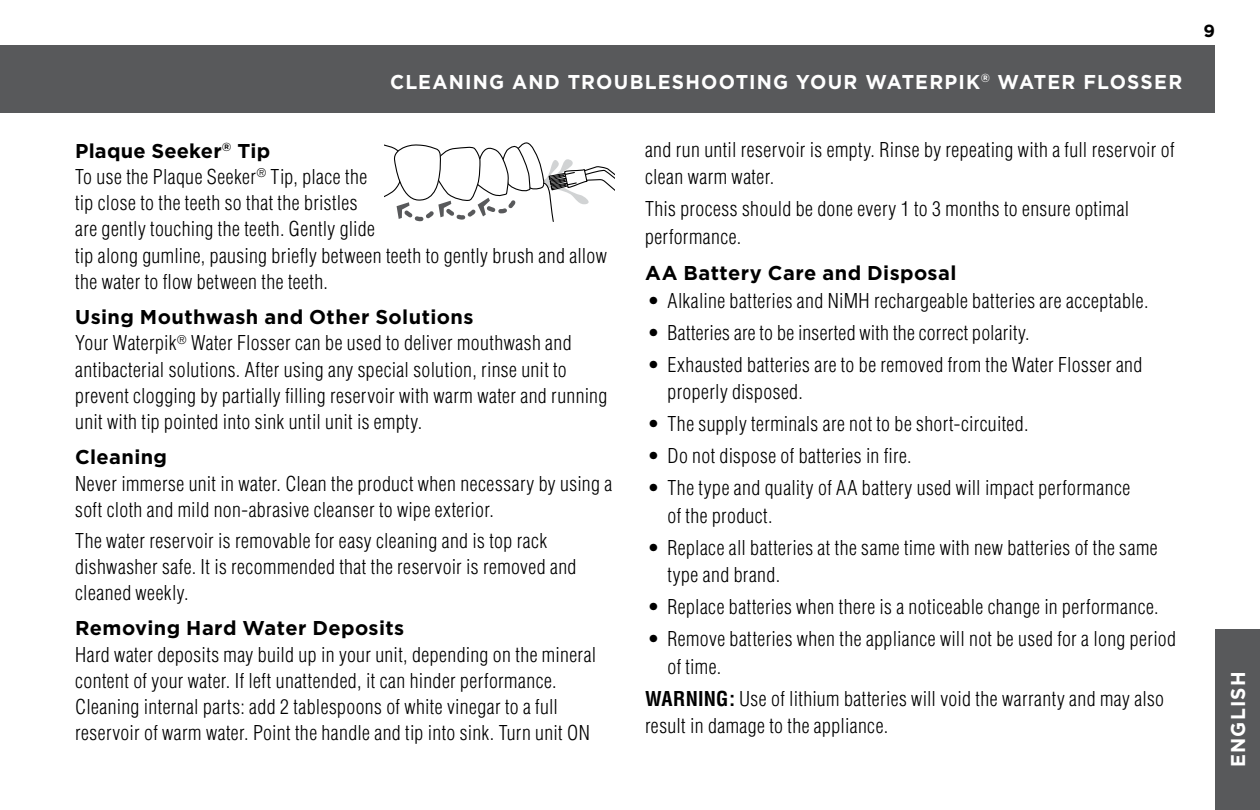
<style>
.page{position:relative;width:1260px;height:810px;background:#fff}
.page>*{position:absolute;margin:0;border:0;box-sizing:border-box;transform-origin:0 0}
.t1{font:300 condensed 20px/26.2px "Helvetica";letter-spacing:.02em;color:#000}
.t2{font:700 20px "Gotham";letter-spacing:.02em;color:#000}
.t3{font:700 20px "Gotham";letter-spacing:.065em;color:#fff;scale:.96 1}
.t4{font:700 17.5px "Gotham";color:#000}
.s1{font-weight:700}
</style>
<div class="page">
<div style="left:1215px;top:630px;width:45px;height:180px;background:#58595b"></div>
<div style="left:0;top:45px;width:1215px;height:67px;background:#58595b"></div>
<svg style="left:384px;top:142px;width:231px;height:80px"></svg>
<p class="t3" style="left:390px;top:70px;width:827px">CLEANING AND TROUBLESHOOTING YOUR WATERPIK<sup>®</sup> WATER FLOSSER</p>
<p class="t2" style="left:75px;top:139px;width:196px">Plaque Seeker<sup>®</sup> Tip</p>
<p class="t1" style="left:75px;top:163px;width:533px">To use the Plaque Seeker<sup>®</sup> Tip, place the<br>tip close to the teeth so that the bristles<br>are gently touching the teeth. Gently glide<br>tip along gumline, pausing briefly between teeth to gently brush and allow the water to flow between the teeth.</p>
<p class="t2" style="left:75px;top:305px;width:400px">Using Mouthwash and Other Solutions</p>
<p class="t1" style="left:75px;top:330px;width:534px">Your Waterpik<sup>®</sup> Water Flosser can be used to deliver mouthwash and antibacterial solutions. After using any special solution, rinse unit to prevent clogging by partially filling reservoir with warm water and running unit with tip pointed into sink until unit is empty.</p>
<p class="t2" style="left:75px;top:446px;width:93px">Cleaning</p>
<p class="t1" style="left:75px;top:470px;width:539px">Never immerse unit in water. Clean the product when necessary by using a soft cloth and mild non-abrasive cleanser to wipe exterior.</p>
<p class="t1" style="left:75px;top:527px;width:503px">The water reservoir is removable for easy cleaning and is top rack dishwasher safe. It is recommended that the reservoir is removed and cleaned weekly.</p>
<p class="t2" style="left:75px;top:617px;width:331px">Removing Hard Water Deposits</p>
<p class="t1" style="left:75px;top:641px;width:523px">Hard water deposits may build up in your unit, depending on the mineral content of your water. If left unattended, it can hinder performance.<br>Cleaning internal parts: add 2 tablespoons of white vinegar to a full reservoir of warm water. Point the handle and tip into sink. Turn unit ON</p>
<p class="t1" style="left:645px;top:136px;width:531px;line-height:27.5px">and run until reservoir is empty. Rinse by repeating with a full reservoir of clean warm water.</p>
<p class="t1" style="left:645px;top:195px;width:486px;line-height:27.5px">This process should be done every 1 to 3 months to ensure optimal performance.</p>
<p class="t2" style="left:645px;top:262px;width:313px">AA Battery Care and Disposal</p>
<p class="t1" style="left:648px;top:287px;width:502px">• Alkaline batteries and NiMH rechargeable batteries are acceptable.</p>
<p class="t1" style="left:648px;top:319px;width:384px">• Batteries are to be inserted with the correct polarity.</p>
<p class="t1" style="left:668px;top:351px;width:476px;line-height:27.5px;text-indent:-20px">• Exhausted batteries are to be removed from the Water Flosser and properly disposed.</p>
<p class="t1" style="left:648px;top:411px;width:383px">• The supply terminals are not to be short-circuited.</p>
<p class="t1" style="left:648px;top:443px;width:266px">• Do not dispose of batteries in fire.</p>
<p class="t1" style="left:668px;top:474px;width:464px;line-height:27.5px;text-indent:-20px">• The type and quality of AA battery used will impact performance of the product.</p>
<p class="t1" style="left:668px;top:534px;width:492px;line-height:27.5px;text-indent:-20px">• Replace all batteries at the same time with new batteries of the same type and brand.</p>
<p class="t1" style="left:648px;top:594px;width:513px">• Replace batteries when there is a noticeable change in performance.</p>
<p class="t1" style="left:668px;top:625px;width:510px;line-height:27.5px;text-indent:-20px">• Remove batteries when the appliance will not be used for a long period of time.</p>
<p class="t1" style="left:645px;top:685px;width:521px;line-height:27.5px"><span class="s1">WARNING:</span> Use of lithium batteries will void the warranty and may also result in damage to the appliance.</p>
<p class="t4" style="left:1203px;top:21px;width:13px">9</p>
<p class="t3" style="left:1226px;top:767px;width:101px;rotate:-90deg">ENGLISH</p>
</div>
